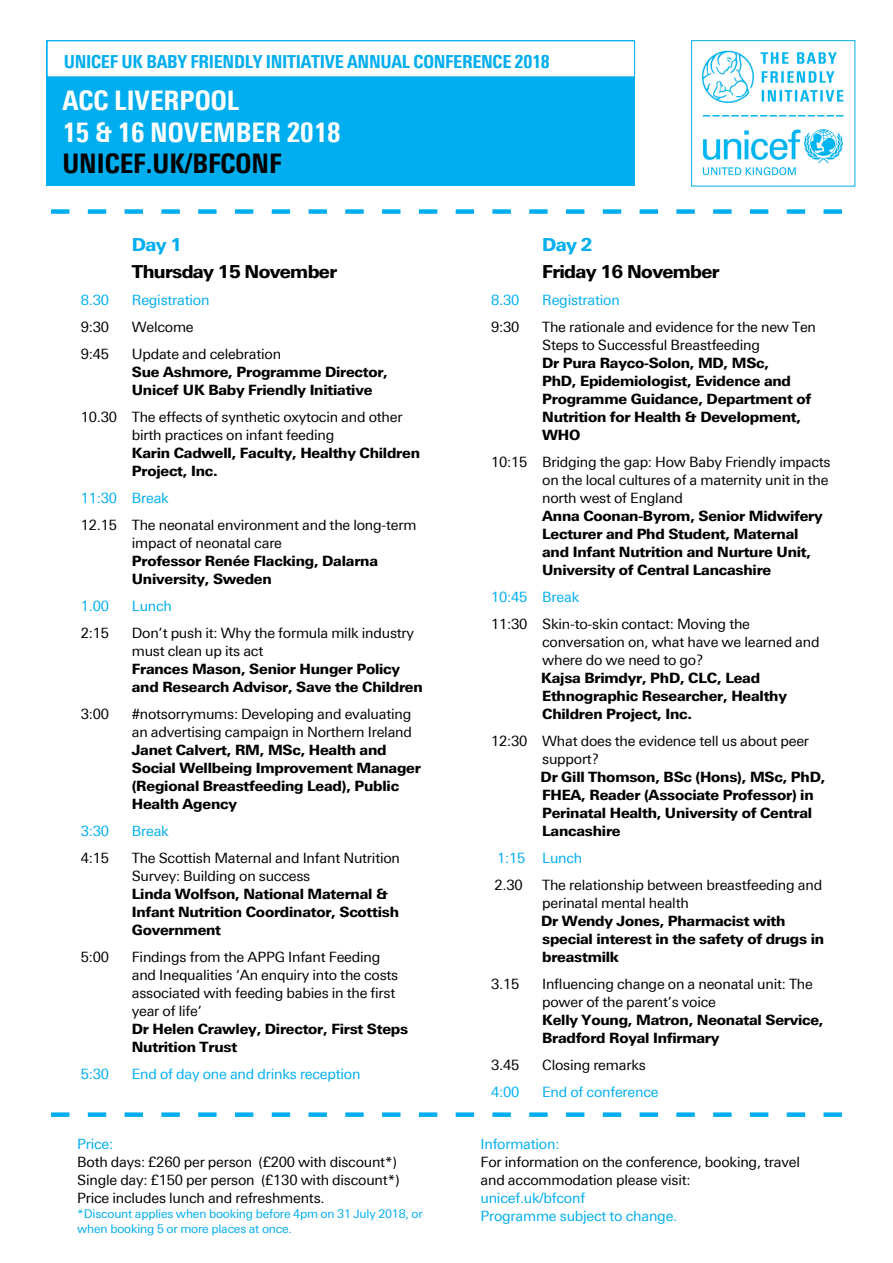
<style>
.page{position:relative;width:893px;height:1263px;background:#fff}
.page>*{position:absolute;margin:0;border:0;box-sizing:border-box;transform-origin:0 0}
.t1{font:800 condensed 27px/31.5px "Univers Next Pro";color:#fff}
.t2{font:800 condensed 27px "Univers Next Pro";color:#000}
.t3{font:800 condensed 18px "Univers Next Pro";letter-spacing:-.015em;color:#00aeef}
.t4{font:800 18px "Univers Next Pro";letter-spacing:-.035em;color:#000}
.t5{font:800 18px "Univers Next Pro";letter-spacing:-.035em;color:#00aeef}
.t6{font:14.25px/18px "Univers Next Pro";letter-spacing:-.015em;color:#000}
.t7{font:800 14.25px/18px "Univers Next Pro";letter-spacing:-.015em;color:#000}
.t8{font:14.25px/18px "Univers Next Pro";letter-spacing:-.015em;color:#00aeef}
.t9{font:12px/15px "Univers Next Pro";letter-spacing:-.015em;color:#00aeef}
</style>
<div class="page">
<div style="left:47px;top:41px;width:588px;height:145px;background:#00aeef"></div>
<img style="left:701px;top:50px;width:143px;height:126px">
<div style="left:47px;top:40px;width:588px;height:37px;background:#fff;border:1px solid #00aeef"></div>
<svg style="left:51px;top:1112px;width:791px;height:5px"></svg>
<svg style="left:51px;top:209px;width:791px;height:5px"></svg>
<p class="t3" style="left:64px;top:51px;width:488px">UNICEF UK BABY FRIENDLY INITIATIVE ANNUAL CONFERENCE 2018</p>
<h1 class="t1" style="left:62px;top:85px;width:280px">ACC LIVERPOOL<br>15 &amp; 16 NOVEMBER 2018</h1>
<h1 class="t2" style="left:62px;top:148px;width:221px">UNICEF.UK/BFCONF</h1>
<p class="t5" style="left:132px;top:234px;width:52px">Day 1</p>
<p class="t4" style="left:132px;top:261px;width:207px">Thursday 15 November</p>
<p class="t8" style="left:81px;top:291px;width:30px">8.30</p>
<p class="t8" style="left:132px;top:291px;width:79px">Registration</p>
<p class="t6" style="left:81px;top:318px;width:30px">9:30</p>
<p class="t6" style="left:132px;top:318px;width:63px">Welcome</p>
<p class="t6" style="left:81px;top:345px;width:30px">9:45</p>
<p class="t6" style="left:132px;top:345px;width:151px">Update and celebration</p>
<p class="t7" style="left:132px;top:363px;width:258px">Sue Ashmore, Programme Director,<br>Unicef UK Baby Friendly Initiative</p>
<p class="t6" style="left:132px;top:408px;width:272px;text-indent:-51px">10.30 The effects of synthetic oxytocin and other birth practices on infant feeding</p>
<p class="t7" style="left:132px;top:444px;width:290px">Karin Cadwell, Faculty, Healthy Children<br>Project, Inc.</p>
<p class="t8" style="left:81px;top:489px;width:90px">11:30 Break</p>
<p class="t6" style="left:132px;top:516px;width:286px;text-indent:-51px">12.15 The neonatal environment and the long-term impact of neonatal care</p>
<p class="t7" style="left:132px;top:552px;width:248px">Professor Renée Flacking, Dalarna<br>University, Sweden</p>
<p class="t8" style="left:81px;top:597px;width:30px">1.00</p>
<p class="t8" style="left:132px;top:597px;width:42px">Lunch</p>
<p class="t6" style="left:81px;top:624px;width:30px">2:15</p>
<p class="t6" style="left:132px;top:624px;width:284px">Don’t push it: Why the formula milk industry must clean up its act</p>
<p class="t7" style="left:132px;top:660px;width:292px">Frances Mason, Senior Hunger Policy and Research Advisor, Save the Children</p>
<p class="t6" style="left:81px;top:705px;width:30px">3:00</p>
<p class="t6" style="left:132px;top:705px;width:282px">#notsorrymums: Developing and evaluating an advertising campaign in Northern Ireland</p>
<p class="t7" style="left:132px;top:741px;width:291px">Janet Calvert, RM, MSc, Health and<br>Social Wellbeing Improvement Manager (Regional Breastfeeding Lead), Public<br>Health Agency</p>
<p class="t8" style="left:81px;top:822px;width:30px">3:30</p>
<p class="t8" style="left:132px;top:822px;width:39px">Break</p>
<p class="t6" style="left:81px;top:849px;width:30px">4:15</p>
<p class="t6" style="left:132px;top:849px;width:270px">The Scottish Maternal and Infant Nutrition<br>Survey: Building on success</p>
<p class="t7" style="left:132px;top:885px;width:269px">Linda Wolfson, National Maternal &amp;<br>Infant Nutrition Coordinator, Scottish<br>Government</p>
<p class="t6" style="left:81px;top:948px;width:30px">5:00</p>
<p class="t6" style="left:132px;top:948px;width:268px">Findings from the APPG Infant Feeding and Inequalities ‘An enquiry into the costs associated with feeding babies in the first year of life’</p>
<p class="t7" style="left:132px;top:1020px;width:278px">Dr Helen Crawley, Director, First Steps<br>Nutrition Trust</p>
<p class="t8" style="left:81px;top:1065px;width:30px">5:30</p>
<p class="t8" style="left:132px;top:1065px;width:230px">End of day one and drinks reception</p>
<p class="t8" style="left:77px;top:1135px;width:38px">Price:</p>
<p class="t6" style="left:77px;top:1153px;width:324px">Both days: £260 per person (£200 with discount*)<br>Single day: £150 per person (£130 with discount*)<br>Price includes lunch and refreshments.</p>
<p class="t9" style="left:77px;top:1207px;width:347px">*Discount applies when booking before 4pm on 31 July 2018, or when booking 5 or more places at once.</p>
<p class="t5" style="left:542px;top:234px;width:52px">Day 2</p>
<p class="t4" style="left:542px;top:261px;width:179px">Friday 16 November</p>
<p class="t8" style="left:491px;top:291px;width:30px">8.30</p>
<p class="t8" style="left:542px;top:291px;width:79px">Registration</p>
<p class="t6" style="left:491px;top:318px;width:30px">9:30</p>
<p class="t6" style="left:542px;top:318px;width:275px">The rationale and evidence for the new Ten<br>Steps to Successful Breastfeeding</p>
<p class="t7" style="left:542px;top:354px;width:270px">Dr Pura Rayco-Solon, MD, MSc,<br>PhD, Epidemiologist, Evidence and<br>Programme Guidance, Department of<br>Nutrition for Health &amp; Development,<br>WHO</p>
<p class="t6" style="left:542px;top:453px;width:290px;text-indent:-51px">10:15 Bridging the gap: How Baby Friendly impacts on the local cultures of a maternity unit in the north west of England</p>
<p class="t7" style="left:542px;top:507px;width:282px">Anna Coonan-Byrom, Senior Midwifery Lecturer and Phd Student, Maternal and Infant Nutrition and Nurture Unit, University of Central Lancashire</p>
<p class="t8" style="left:491px;top:588px;width:90px">10:45 Break</p>
<p class="t6" style="left:542px;top:615px;width:279px;text-indent:-51px">11:30 Skin-to-skin contact: Moving the conversation on, what have we learned and where do we need to go?</p>
<p class="t7" style="left:541px;top:669px;width:247px">Kajsa Brimdyr, PhD, CLC, Lead<br>Ethnographic Researcher, Healthy<br>Children Project, Inc.</p>
<p class="t6" style="left:542px;top:732px;width:268px;text-indent:-51px">12:30 What does the evidence tell us about peer support?</p>
<p class="t7" style="left:541px;top:768px;width:286px">Dr Gill Thomson, BSc (Hons), MSc, PhD,<br>FHEA, Reader (Associate Professor) in<br>Perinatal Health, University of Central<br>Lancashire</p>
<p class="t8" style="left:497px;top:849px;width:87px">1:15 Lunch</p>
<p class="t6" style="left:494px;top:876px;width:30px">2.30</p>
<p class="t6" style="left:542px;top:876px;width:282px">The relationship between breastfeeding and perinatal mental health</p>
<p class="t7" style="left:541px;top:912px;width:284px">Dr Wendy Jones, Pharmacist with special interest in the safety of drugs in breastmilk</p>
<p class="t6" style="left:491px;top:975px;width:30px">3.15</p>
<p class="t6" style="left:542px;top:975px;width:272px">Influencing change on a neonatal unit: The power of the parent’s voice</p>
<p class="t7" style="left:542px;top:1011px;width:283px">Kelly Young, Matron, Neonatal Service,<br>Bradford Royal Infirmary</p>
<p class="t6" style="left:491px;top:1056px;width:30px">3.45</p>
<p class="t6" style="left:542px;top:1056px;width:105px">Closing remarks</p>
<p class="t8" style="left:491px;top:1083px;width:30px">4:00</p>
<p class="t8" style="left:542px;top:1083px;width:118px">End of conference</p>
<p class="t8" style="left:480px;top:1135px;width:80px">Information:</p>
<p class="t6" style="left:480px;top:1153px;width:321px">For information on the conference, booking, travel and accommodation please visit:</p>
<p class="t8" style="left:480px;top:1189px;width:198px">unicef.uk/bfconf<br>Programme subject to change.</p>
</div>
